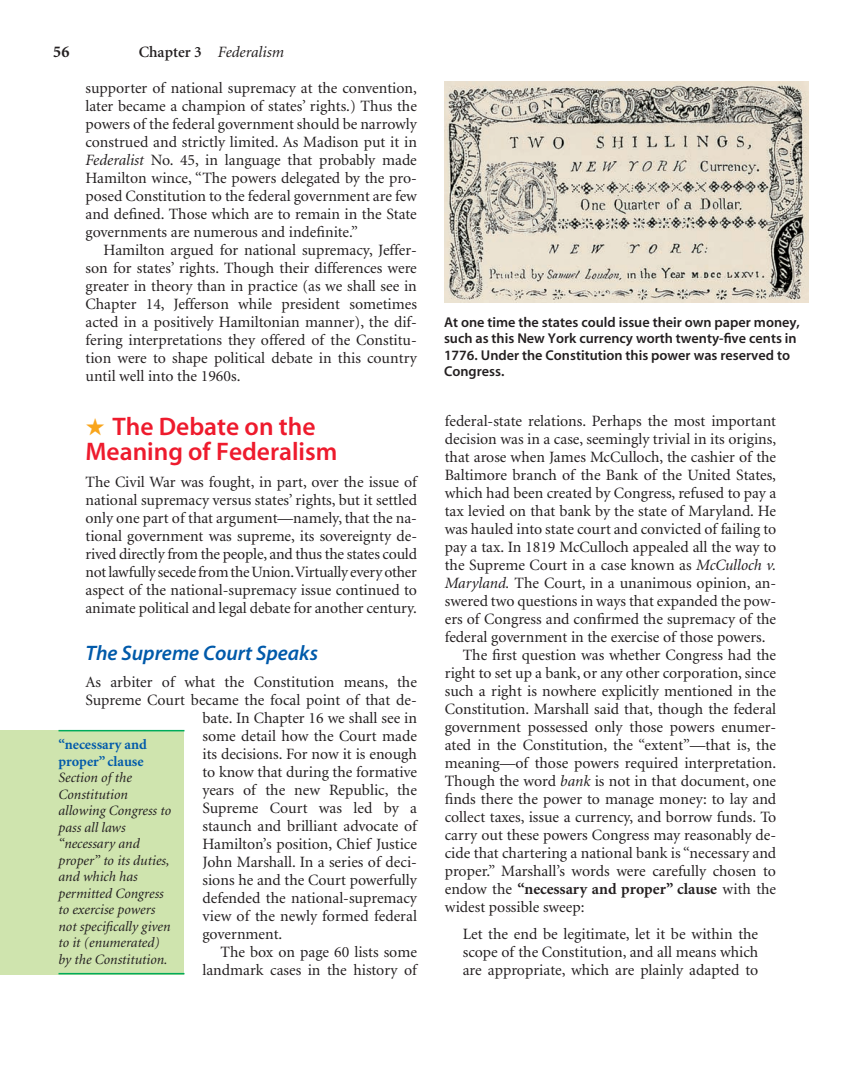
<style>
.page{position:relative;width:864px;height:1080px;background:#fff}
.page>*{position:absolute;margin:0;border:0;box-sizing:border-box;transform-origin:0 0}
.t1{font:25.5px/25.5px "Myriad Sem";color:#ee1b2d}
.t2{font:21px "Myriad Sem Itl";color:#015aaa}
.t3{font:700 16.5px "Minion";color:#231f20}
.t4{font:15.75px/18px "Minion";color:#231f20;text-align:justify}
.t5{font:700 15.75px "Minion";color:#231f20}
.t6{font:italic 15.75px "Minion";color:#231f20}
.t7{font:italic 14.25px/16.5px "Minion";color:#231f20}
.t8{font:14.25px/16.5px "Myriad Sem";color:#231f20}
.s1{font-weight:600;font-style:normal}
.s2{font-style:italic}
.s3{color:#f9a51b}
.s4{font-weight:700;font-style:normal;color:#015aaa}
.s5{font-weight:400}
</style>
<div class="page">
<img style="left:444px;top:81px;width:364px;height:222px">
<div style="left:0;top:730px;width:184px;height:245px;background:#cfe4ae"></div>
<hr style="left:58px;top:730px;width:126px;height:1px;background:#00ab5b">
<hr style="left:58px;top:973px;width:126px;height:1px;background:#00ab5b">
<p class="t3" style="left:53px;top:45px;width:18px">56</p>
<p class="t6" style="left:139px;top:46px;width:147px"><span class="s1">Chapter 3</span> Federalism</p>
<p class="t4" style="left:86px;top:80px;width:333px">supporter of national supremacy at the convention,</p>
<p class="t4" style="left:86px;top:98px;width:333px">later became a champion of states’ rights.) Thus the</p>
<p class="t4" style="left:86px;top:116px;width:333px">powers of the federal government should be narrowly</p>
<p class="t4" style="left:86px;top:134px;width:333px">construed and strictly limited. As Madison put it in</p>
<p class="t4" style="left:86px;top:152px;width:333px"><span class="s2">Federalist</span> No. 45, in language that probably made</p>
<p class="t4" style="left:86px;top:170px;width:333px">Hamilton wince, “The powers delegated by the pro-</p>
<p class="t4" style="left:86px;top:188px;width:333px">posed Constitution to the federal government are few</p>
<p class="t4" style="left:86px;top:206px;width:333px">and defined. Those which are to remain in the State</p>
<p class="t4" style="left:86px;top:224px;width:274px">governments are numerous and indefinite.”</p>
<p class="t4" style="left:104px;top:242px;width:315px">Hamilton argued for national supremacy, Jeffer-</p>
<p class="t4" style="left:86px;top:260px;width:333px">son for states’ rights. Though their differences were</p>
<p class="t4" style="left:86px;top:278px;width:333px">greater in theory than in practice (as we shall see in</p>
<p class="t4" style="left:86px;top:296px;width:333px">Chapter 14, Jefferson while president sometimes</p>
<p class="t4" style="left:86px;top:314px;width:333px">acted in a positively Hamiltonian manner), the dif-</p>
<p class="t4" style="left:86px;top:332px;width:333px">fering interpretations they offered of the Constitu-</p>
<p class="t4" style="left:86px;top:350px;width:333px">tion were to shape political debate in this country</p>
<p class="t4" style="left:86px;top:368px;width:156px">until well into the 1960s.</p>
<p class="t1" style="left:85px;top:415px;width:253px"><span class="s3">★</span> The Debate on the<br>Meaning of Federalism</p>
<p class="t4" style="left:86px;top:474px;width:333px">The Civil War was fought, in part, over the issue of national supremacy versus states’ rights, but it settled only one part of that argument—namely, that the na&shy;tional government was supreme, its sovereignty de&shy;rived directly from the people, and thus the states could not lawfully secede from the Union.Virtually every other aspect of the national-supremacy issue continued to animate political and legal debate for another century.</p>
<p class="t2" style="left:86px;top:645px;width:234px">The Supreme Court Speaks</p>
<p class="t4" style="left:86px;top:674px;width:333px">As arbiter of what the Constitution means, the</p>
<p class="t4" style="left:86px;top:692px;width:333px">Supreme Court became the focal point of that de-</p>
<p class="t4" style="left:203px;top:710px;width:216px">bate. In Chapter 16 we shall see in</p>
<p class="t4" style="left:203px;top:728px;width:216px">some detail how the Court made</p>
<p class="t4" style="left:203px;top:746px;width:216px">its decisions. For now it is enough</p>
<p class="t4" style="left:203px;top:764px;width:216px">to know that during the formative</p>
<p class="t4" style="left:203px;top:782px;width:216px">years of the new Republic, the</p>
<p class="t4" style="left:203px;top:800px;width:216px">Supreme Court was led by a</p>
<p class="t4" style="left:203px;top:818px;width:216px">staunch and brilliant advocate of</p>
<p class="t4" style="left:203px;top:836px;width:216px">Hamilton’s position, Chief Justice</p>
<p class="t4" style="left:203px;top:854px;width:216px">John Marshall. In a series of deci-</p>
<p class="t4" style="left:203px;top:872px;width:216px">sions he and the Court powerfully</p>
<p class="t4" style="left:203px;top:890px;width:216px">defended the national-supremacy</p>
<p class="t4" style="left:203px;top:908px;width:216px">view of the newly formed federal</p>
<p class="t4" style="left:203px;top:926px;width:81px">government.</p>
<p class="t4" style="left:221px;top:944px;width:198px">The box on page 60 lists some</p>
<p class="t4" style="left:203px;top:962px;width:216px">landmark cases in the history of</p>
<p class="t7" style="left:58px;top:738px;width:114px"><span class="s4">“necessary and proper” clause<br></span>Section of the<br>Constitution allowing Congress to pass all laws “necessary and proper” to its duties, and which has permitted Congress to exercise powers not specifically given to it (enumerated) by the Constitution.</p>
<p class="t8" style="left:444px;top:315px;width:358px">At one time the states could issue their own paper money, such as this New York currency worth twenty-five cents in 1776. Under the Constitution this power was reserved to Congress.</p>
<p class="t4" style="left:445px;top:413px;width:333px">federal-state relations. Perhaps the most important</p>
<p class="t4" style="left:445px;top:431px;width:333px">decision was in a case, seemingly trivial in its origins,</p>
<p class="t4" style="left:445px;top:449px;width:333px">that arose when James McCulloch, the cashier of the</p>
<p class="t4" style="left:445px;top:467px;width:333px">Baltimore branch of the Bank of the United States,</p>
<p class="t4" style="left:445px;top:485px;width:333px">which had been created by Congress, refused to pay a</p>
<p class="t4" style="left:445px;top:503px;width:333px">tax levied on that bank by the state of Maryland. He</p>
<p class="t4" style="left:445px;top:521px;width:333px">was hauled into state court and convicted of failing to</p>
<p class="t4" style="left:445px;top:539px;width:333px">pay a tax. In 1819 McCulloch appealed all the way to</p>
<p class="t4" style="left:445px;top:557px;width:333px">the Supreme Court in a case known as <span class="s2">McCulloch v.</span></p>
<p class="t4" style="left:445px;top:575px;width:333px"><span class="s2">Maryland.</span> The Court, in a unanimous opinion, an-</p>
<p class="t4" style="left:445px;top:593px;width:333px">swered two questions in ways that expanded the pow-</p>
<p class="t4" style="left:445px;top:611px;width:333px">ers of Congress and confirmed the supremacy of the</p>
<p class="t4" style="left:445px;top:629px;width:322px">federal government in the exercise of those powers.</p>
<p class="t4" style="left:463px;top:647px;width:315px">The first question was whether Congress had the</p>
<p class="t4" style="left:445px;top:665px;width:333px">right to set up a bank, or any other corporation, since</p>
<p class="t4" style="left:445px;top:683px;width:333px">such a right is nowhere explicitly mentioned in the</p>
<p class="t4" style="left:445px;top:701px;width:333px">Constitution. Marshall said that, though the federal</p>
<p class="t4" style="left:445px;top:719px;width:333px">government possessed only those powers enumer-</p>
<p class="t4" style="left:445px;top:737px;width:333px">ated in the Constitution, the “extent”—that is, the</p>
<p class="t4" style="left:445px;top:755px;width:333px">meaning—of those powers required interpretation.</p>
<p class="t4" style="left:445px;top:773px;width:333px">Though the word <span class="s2">bank</span> is not in that document, one</p>
<p class="t4" style="left:445px;top:791px;width:333px">finds there the power to manage money: to lay and</p>
<p class="t4" style="left:445px;top:809px;width:333px">collect taxes, issue a currency, and borrow funds. To</p>
<p class="t4" style="left:445px;top:827px;width:333px">carry out these powers Congress may reasonably de-</p>
<p class="t4" style="left:445px;top:845px;width:333px">cide that chartering a national bank is “necessary and</p>
<p class="t4" style="left:445px;top:863px;width:333px">proper.” Marshall’s words were carefully chosen to</p>
<p class="t5" style="left:445px;top:883px;width:333px"><span class="s5">endow the</span> “necessary and proper” clause <span class="s5">with the</span></p>
<p class="t4" style="left:445px;top:899px;width:141px">widest possible sweep:</p>
<p class="t4" style="left:463px;top:926px;width:297px">Let the end be legitimate, let it be within the scope of the Constitution, and all means which are appropriate, which are plainly adapted to</p>
</div>
